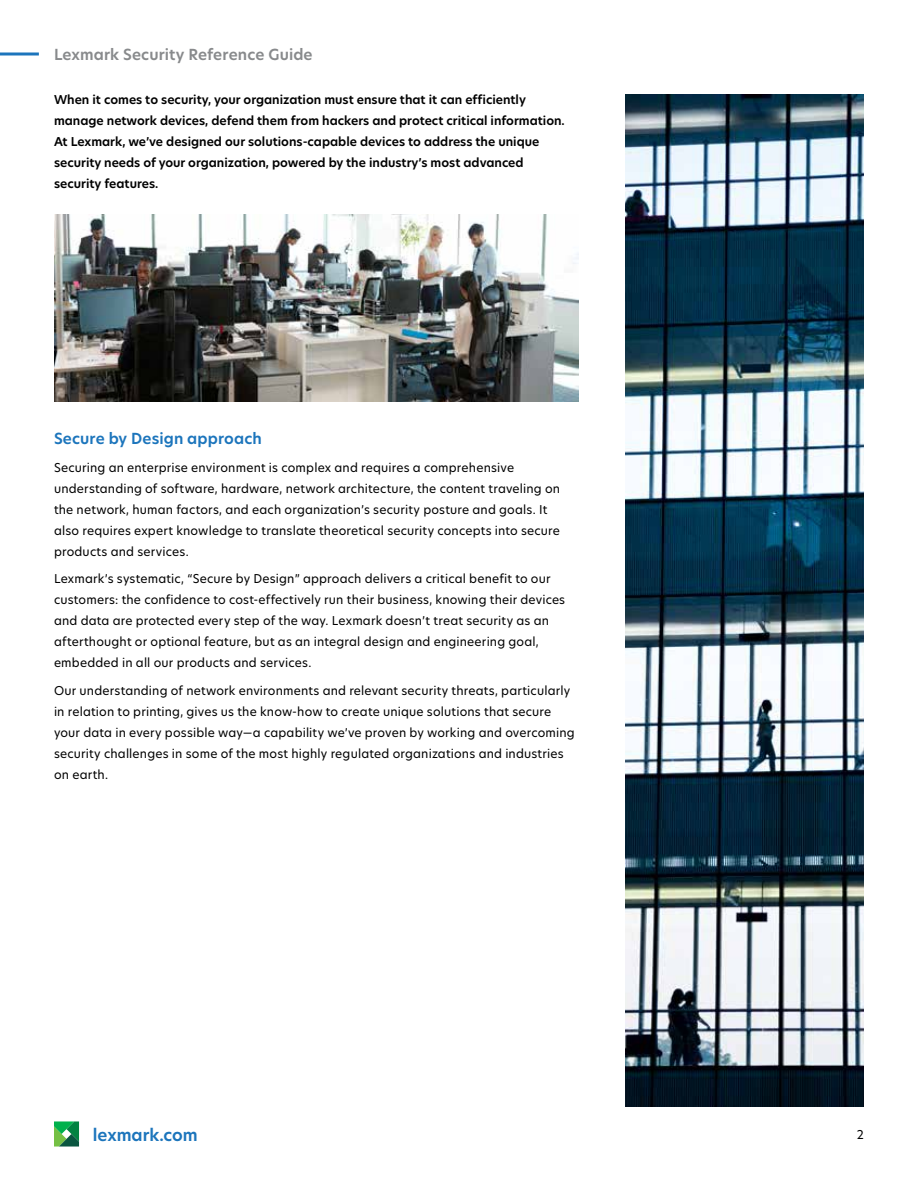
<style>
.page{position:relative;width:918px;height:1188px;background:#fff}
.page>*{position:absolute;margin:0;border:0;box-sizing:border-box;transform-origin:0 0}
.t1{font:600 16.5px "TP Hero";color:#1c75bc}
.t2{font:600 15px "TP Hero";letter-spacing:.005em;color:#888a8c}
.t3{font:600 15px "TP Hero";letter-spacing:.01em;color:#1c75bc}
.t4{font:12px/21px "TP Hero";letter-spacing:.015em;color:#000}
.t5{font:600 12px/21px "TP Hero";color:#000}
</style>
<div class="page">
<svg style="left:0;top:52px;width:39px;height:4px"></svg>
<svg style="left:54px;top:1121px;width:25px;height:26px"></svg>
<img style="left:54px;top:214px;width:524px;height:188px">
<img style="left:626px;top:94px;width:238px;height:1013px">
<p class="t2" style="left:54px;top:44px;width:260px">Lexmark Security Reference Guide</p>
<p class="t5" style="left:54px;top:89px;width:512px">When it comes to security, your organization must ensure that it can efficiently manage network devices, defend them from hackers and protect critical information.<br>At Lexmark, we’ve designed our solutions-capable devices to address the unique security needs of your organization, powered by the industry’s most advanced security features.</p>
<p class="t3" style="left:54px;top:428px;width:210px">Secure by Design approach</p>
<p class="t4" style="left:54px;top:456px;width:508px">Securing an enterprise environment is complex and requires a comprehensive understanding of software, hardware, network architecture, the content traveling on the network, human factors, and each organization’s security posture and goals. It also requires expert knowledge to translate theoretical security concepts into secure products and services.</p>
<p class="t4" style="left:54px;top:568px;width:513px">Lexmark’s systematic, “Secure by Design” approach delivers a critical benefit to our customers: the confidence to cost-effectively run their business, knowing their devices and data are protected every step of the way. Lexmark doesn’t treat security as an afterthought or optional feature, but as an integral design and engineering goal, embedded in all our products and services.</p>
<p class="t4" style="left:54px;top:680px;width:522px">Our understanding of network environments and relevant security threats, particularly in relation to printing, gives us the know-how to create unique solutions that secure your data in every possible way—a capability we’ve proven by working and overcoming security challenges in some of the most highly regulated organizations and industries on earth.</p>
<h1 class="t1" style="left:93px;top:1123px;width:106px">lexmark.com</h1>
<p class="t4" style="left:857px;top:1124px;width:9px">2</p>
</div>
